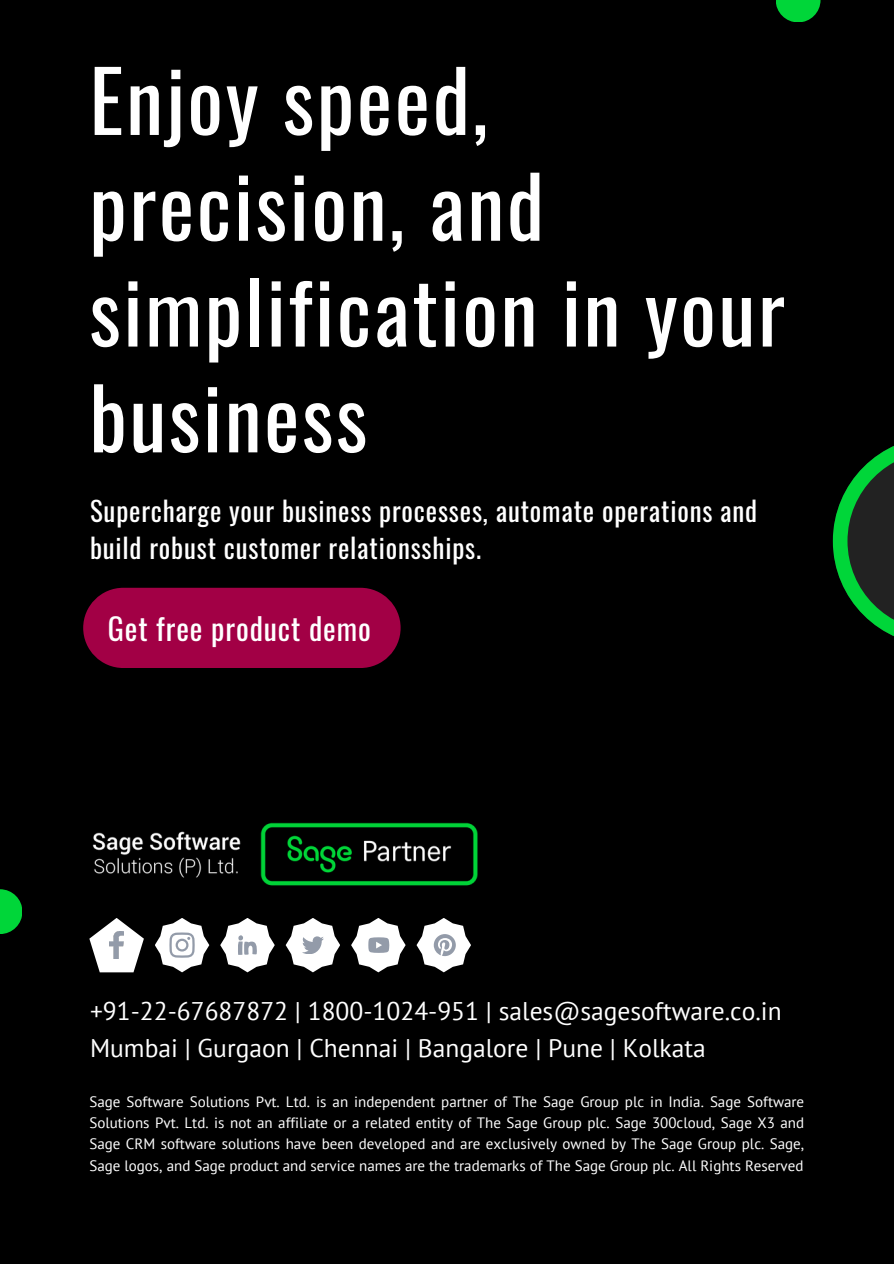
<style>
.page{position:relative;width:894px;height:1264px;background:#fff}
.page>*{position:absolute;margin:0;border:0;box-sizing:border-box;transform-origin:0 0}
.t1{font:84px/105.8px "Oswald";letter-spacing:.03em;color:#fff}
.t2{font:30px "Oswald";letter-spacing:.03em;color:#fff}
.t3{font:27px/37.2px "Oswald";letter-spacing:.03em;color:#fff}
.t4{font:25.5px/37.2px "PT Sans";color:#fff}
.t5{font:15px/21.3px "PT Sans";color:#fff;text-align:justify}
</style>
<div class="page">
<div style="left:0;top:0;width:893px;height:1263px;background:#000"></div>
<svg style="left:89px;top:918px;width:55px;height:54px"></svg>
<img style="left:110px;top:931px;width:13px;height:27px">
<svg style="left:155px;top:918px;width:54px;height:54px"></svg>
<svg style="left:220px;top:918px;width:55px;height:54px"></svg>
<svg style="left:285px;top:918px;width:55px;height:54px"></svg>
<svg style="left:351px;top:918px;width:54px;height:54px"></svg>
<svg style="left:416px;top:918px;width:55px;height:54px"></svg>
<div style="left:83px;top:587px;width:317px;height:81px;background:#a20045;border-radius:40px"></div>
<img style="left:92px;top:822px;width:386px;height:64px">
<svg style="left:832px;top:446px;width:61px;height:190px"></svg>
<svg style="left:0;top:889px;width:22px;height:45px"></svg>
<svg style="left:776px;top:0;width:44px;height:22px"></svg>
<h2 class="t1" style="left:89px;top:44px;width:697px">Enjoy speed, precision, and simplification in your business</h2>
<p class="t3" style="left:90px;top:491px;width:668px">Supercharge your business processes, automate operations and build robust customer relationsships.</p>
<p class="t2" style="left:108px;top:605px;width:264px">Get free product demo</p>
<p class="t4" style="left:90px;top:991px;width:693px">+91-22-67687872 | 1800-1024-951 | sales@sagesoftware.co.in<br>Mumbai | Gurgaon | Chennai | Bangalore | Pune | Kolkata</p>
<p class="t5" style="left:89px;top:1090px;width:716px">Sage Software Solutions Pvt. Ltd. is an independent partner of The Sage Group plc in India. Sage Software Solutions Pvt. Ltd. is not an affiliate or a related entity of The Sage Group plc. Sage 300cloud, Sage X3 and Sage CRM software solutions have been developed and are exclusively owned by The Sage Group plc. Sage, Sage logos, and Sage product and service names are the trademarks of The Sage Group plc. All Rights Reserved</p>
</div>
